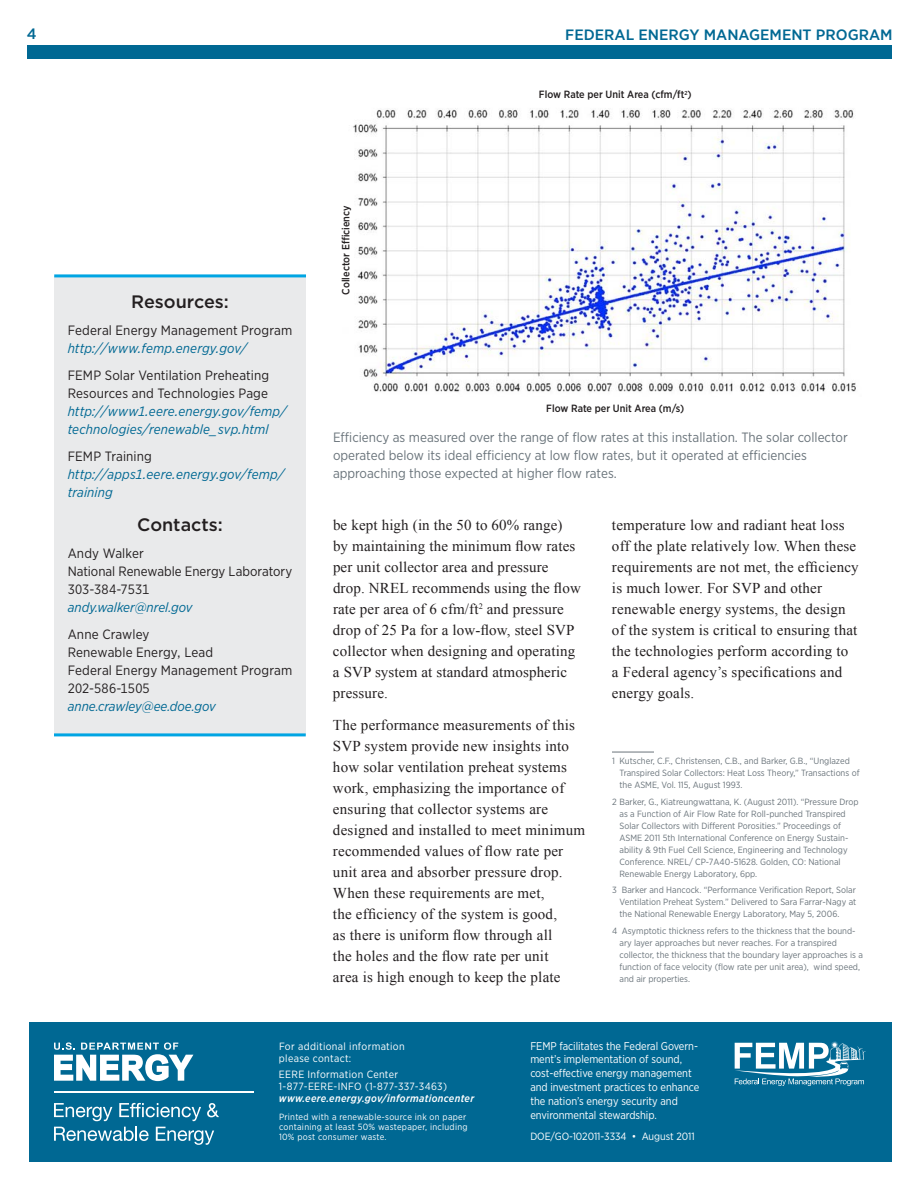
<style>
.page{position:relative;width:918px;height:1188px;background:#fff}
.page>*{position:absolute;margin:0;border:0;box-sizing:border-box;transform-origin:0 0}
.t1{font:500 18px "Gotham";color:#231f20}
.t2{font:15px/21px "Times New Roman";letter-spacing:.015em;color:#231f20}
.t3{font:500 15px "Gotham Narrow";color:#006893;scale:1.1 1}
.t4{font:13.5px/18px "Gotham Narrow";letter-spacing:.01em;color:#231f20}
.t5{font:13.5px/18px "Gotham Narrow";color:#6a747b}
.t6{font:italic 13.5px/18px "Gotham Narrow";letter-spacing:.005em;color:#006893}
.t7{font:11.25px/14px "Gotham Narrow";letter-spacing:-.005em;color:#fff}
.t8{font:10.5px/12px "Gotham Narrow";letter-spacing:.03em;color:#fff}
.t9{font:500 10.5px "Gotham Narrow";color:#231f20}
.t10{font:italic 500 10.5px "Gotham Narrow";letter-spacing:.03em;color:#fff}
.t11{font:10.5px "Gotham Narrow";letter-spacing:-.005em;color:#fff}
.t12{font:9px/12px "Gotham Narrow";color:#6a747b}
.t13{font:9px/10.2px "Gotham Narrow";letter-spacing:.03em;color:#fff}
</style>
<div class="page">
<div style="left:29px;top:1022px;width:863px;height:140px;background:#006893"></div>
<div style="left:27px;top:46px;width:864px;height:13px;background:#006893"></div>
<svg style="left:734px;top:1041px;width:132px;height:45px"></svg>
<svg style="left:54px;top:1042px;width:139px;height:39px"></svg>
<hr style="left:54px;top:1091px;width:200px;height:1px;background:#fff">
<svg style="left:54px;top:1103px;width:58px;height:18px"></svg>
<svg style="left:119px;top:1103px;width:82px;height:18px"></svg>
<svg style="left:207px;top:1103px;width:12px;height:14px"></svg>
<svg style="left:54px;top:1127px;width:95px;height:14px"></svg>
<svg style="left:156px;top:1127px;width:58px;height:18px"></svg>
<img style="left:353px;top:108px;width:503px;height:284px">
<hr style="left:612px;top:752px;width:42px;height:1px;background:#6a747b">
<div style="left:54px;top:276px;width:252px;height:459px;background:#e9eaeb"></div>
<hr style="left:54px;top:274px;width:252px;height:3px;background:#00a5e3">
<hr style="left:54px;top:733px;width:252px;height:3px;background:#00a5e3">
<p class="t3" style="left:27px;top:24px;width:10px">4</p>
<p class="t3" style="left:565px;top:25px;width:299px">FEDERAL ENERGY MANAGEMENT PROGRAM</p>
<p class="t9" style="left:539px;top:88px;width:154px">Flow Rate per Unit Area (cfm/ft<sup>2</sup>)</p>
<p class="t1" style="left:131px;top:290px;width:99px">Resources:</p>
<p class="t4" style="left:68px;top:321px;width:226px">Federal Energy Management Program</p>
<p class="t6" style="left:68px;top:339px;width:181px">http://www.femp.energy.gov/</p>
<p class="t4" style="left:68px;top:366px;width:203px">FEMP Solar Ventilation Preheating<br>Resources and Technologies Page</p>
<p class="t6" style="left:68px;top:402px;width:221px">http://www1.eere.energy.gov/femp/ technologies/renewable_svp.html</p>
<p class="t4" style="left:68px;top:447px;width:86px">FEMP Training</p>
<p class="t6" style="left:68px;top:465px;width:219px">http://apps1.eere.energy.gov/femp/ training</p>
<p class="t1" style="left:137px;top:513px;width:87px">Contacts:</p>
<p class="t4" style="left:68px;top:544px;width:226px">Andy Walker<br>National Renewable Energy Laboratory<br>303-384-7531</p>
<p class="t6" style="left:68px;top:598px;width:126px">andy.walker@nrel.gov</p>
<p class="t4" style="left:68px;top:625px;width:226px">Anne Crawley<br>Renewable Energy, Lead<br>Federal Energy Management Program<br>202-586-1505</p>
<p class="t6" style="left:68px;top:697px;width:150px">anne.crawley@ee.doe.gov</p>
<p class="t9" style="left:339px;top:295px;width:91px;rotate:-90deg">Collector Efficiency</p>
<p class="t9" style="left:546px;top:401px;width:139px">Flow Rate per Unit Area (m/s)</p>
<p class="t5" style="left:333px;top:428px;width:516px">Efficiency as measured over the range of flow rates at this installation. The solar collector operated below its ideal efficiency at low flow rates, but it operated at efficiencies approaching those expected at higher flow rates.</p>
<p class="t2" style="left:333px;top:515px;width:249px">be kept high (in the 50 to 60% range) by maintaining the minimum flow rates per unit collector area and pressure drop. NREL recommends using the flow rate per area of 6 cfm/ft<sup>2</sup> and pressure drop of 25 Pa for a low-flow, steel SVP collector when designing and operating a SVP system at standard atmospheric pressure.</p>
<p class="t2" style="left:333px;top:714px;width:254px">The performance measurements of this SVP system provide new insights into how solar ventilation preheat systems work, emphasizing the importance of ensuring that collector systems are designed and installed to meet minimum recommended values of flow rate per unit area and absorber pressure drop.<br>When these requirements are met,<br>the efficiency of the system is good,<br>as there is uniform flow through all<br>the holes and the flow rate per unit<br>area is high enough to keep the plate</p>
<p class="t2" style="left:612px;top:515px;width:248px">temperature low and radiant heat loss off the plate relatively low. When these requirements are not met, the efficiency is much lower. For SVP and other renewable energy systems, the design of the system is critical to ensuring that the technologies perform according to<br>a Federal agency’s specifications and energy goals.</p>
<p class="t12" style="left:620px;top:755px;width:242px;text-indent:-8px">1 Kutscher, C.F., Christensen, C.B., and Barker, G.B., “Unglazed<br>Transpired Solar Collectors: Heat Loss Theory,” Transactions of the ASME, Vol. 115, August 1993.</p>
<p class="t12" style="left:620px;top:795px;width:241px;text-indent:-8px">2 Barker, G., Kiatreungwattana, K. (August 2011). “Pressure Drop as a Function of Air Flow Rate for Roll-punched Transpired Solar Collectors with Different Porosities.” Proceedings of ASME 2011 5th International Conference on Energy Sustain&shy;ability &amp; 9th Fuel Cell Science, Engineering and Technology Conference. NREL/ CP-7A40-51628. Golden, CO: National Renewable Energy Laboratory, 6pp.</p>
<p class="t12" style="left:620px;top:884px;width:238px;text-align:justify;text-indent:-8px">3 Barker and Hancock. “Performance Verification Report, Solar Ventilation Preheat System.” Delivered to Sara Farrar-Nagy at the National Renewable Energy Laboratory, May 5, 2006.</p>
<p class="t12" style="left:620px;top:924px;width:245px;text-indent:-8px">4 Asymptotic thickness refers to the thickness that the bound&shy;ary layer approaches but never reaches. For a transpired collector, the thickness that the boundary layer approaches is a function of face velocity (flow rate per unit area), wind speed, and air properties.</p>
<p class="t8" style="left:279px;top:1040px;width:127px">For additional information please contact:</p>
<p class="t8" style="left:279px;top:1068px;width:170px">EERE Information Center<br>1-877-EERE-INFO (1-877-337-3463)</p>
<p class="t10" style="left:279px;top:1091px;width:197px">www.eere.energy.gov/informationcenter</p>
<p class="t13" style="left:279px;top:1112px;width:190px">Printed with a renewable-source ink on paper containing at least 50% wastepaper, including<br>10% post consumer waste.</p>
<p class="t7" style="left:530px;top:1038px;width:171px">FEMP facilitates the Federal Govern&shy;ment’s implementation of sound, cost-effective energy management and investment practices to enhance the nation’s energy security and environmental stewardship.</p>
<p class="t11" style="left:530px;top:1130px;width:166px">DOE/GO-102011-3334 • August 2011</p>
</div>
